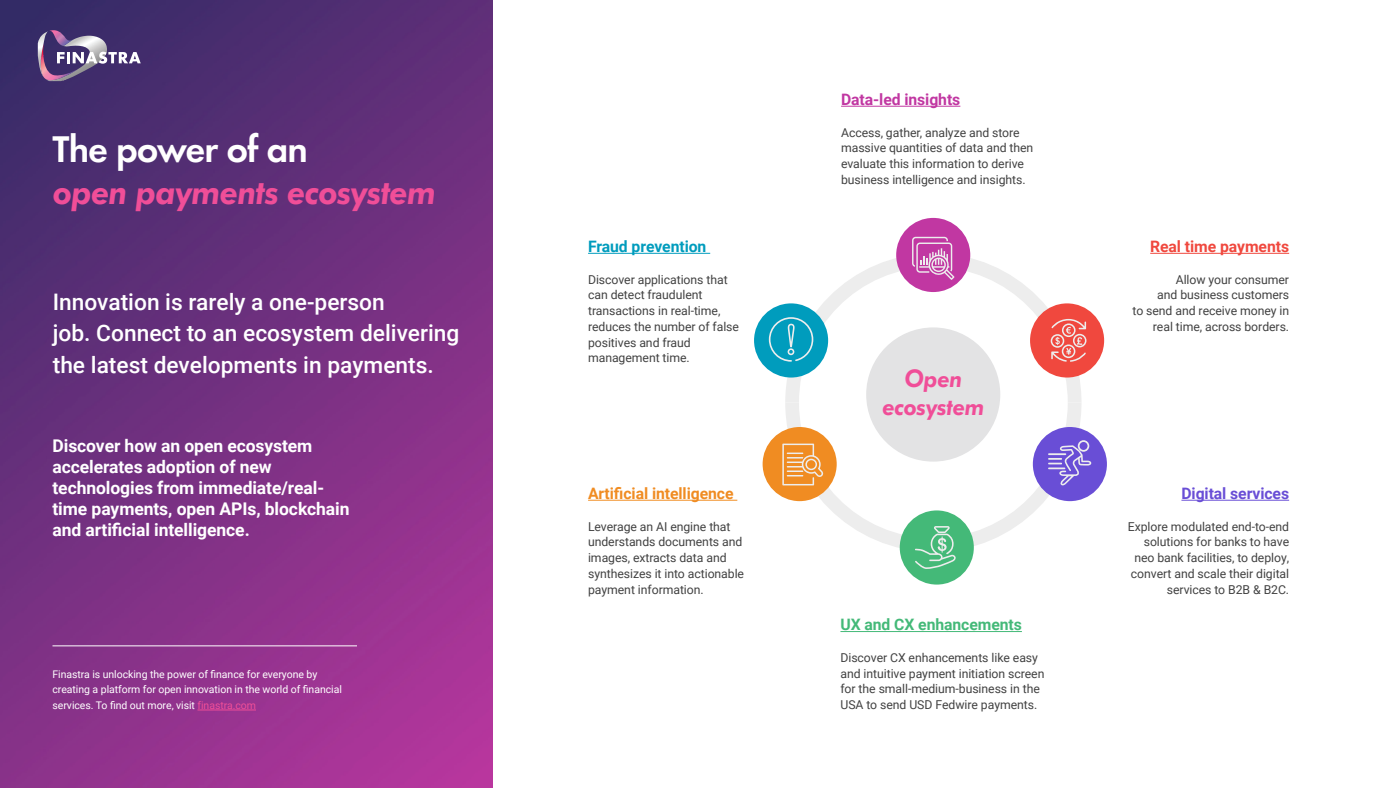
<style>
.page{position:relative;width:1400px;height:788px;background:#fff}
.page>*{position:absolute;margin:0;border:0;box-sizing:border-box;transform-origin:0 0}
.Infographic_Title{font:italic 600 38.5px "Futura EF";letter-spacing:-.025em;color:#f04e98}
.Infographic_Title-2{font:600 38.5px "Futura EFCE";letter-spacing:-.03em;color:#fff}
.Infographic_Title-3{font:italic 600 26.25px "Futura EF";letter-spacing:-.02em;color:#f04e98}
.Standard_first{font:500 22.75px/31.5px "Roboto";color:#fff}
.Graph__Statistics_de{font:700 17.5px/21px "Roboto";letter-spacing:-.005em;color:#fff}
.Icon__Title{font:700 15.75px "Roboto";letter-spacing:-.005em;color:#f08c22}
.Icon__Title-2{font:700 15.75px "Roboto";letter-spacing:-.005em;color:#44b978}
.Icon__Title-3{font:700 15.75px "Roboto";letter-spacing:-.005em;color:#c137a2}
.Icon__Title-4{font:700 15.75px "Roboto";letter-spacing:-.005em;color:#f0483e}
.Icon__Title-5{font:700 15.75px "Roboto";letter-spacing:-.005em;color:#009cbd}
.Icon__Title-6{font:700 15.75px "Roboto";letter-spacing:-.005em;color:#694ed6}
.Icon__Description{font:12.25px/15.8px "Roboto";letter-spacing:-.005em;color:#414141}
.t1{font:10.5px/15.8px "Roboto";letter-spacing:-.005em;color:#fff}
.s1{color:#f04e98}
</style>
<div class="page">
<img style="left:0;top:0;width:493px;height:788px">
<hr style="left:52px;top:645px;width:305px;height:1px;background:#fff">
<div style="left:1033px;top:427px;width:74px;height:74px;background:#694ed6;border-radius:50%"></div>
<div style="left:896px;top:218px;width:74px;height:74px;background:#c137a2;border-radius:50%"></div>
<div style="left:754px;top:303px;width:74px;height:74px;background:#009cbd;border-radius:50%"></div>
<div style="left:763px;top:427px;width:74px;height:74px;background:#f08c22;border-radius:50%"></div>
<div style="left:1030px;top:303px;width:74px;height:74px;background:#f0483e;border-radius:50%"></div>
<div style="left:900px;top:510px;width:74px;height:74px;background:#44b978;border-radius:50%"></div>
<svg style="left:769px;top:237px;width:322px;height:332px"></svg>
<hr style="left:588px;top:253px;width:122px;height:1px;background:#009cbd">
<hr style="left:841px;top:106px;width:119px;height:1px;background:#c137a2">
<hr style="left:840px;top:631px;width:182px;height:1px;background:#44b978">
<hr style="left:588px;top:500px;width:149px;height:1px;background:#f08c22">
<hr style="left:1150px;top:253px;width:139px;height:1px;background:#f0483e">
<hr style="left:1181px;top:500px;width:108px;height:1px;background:#694ed6">
<svg style="left:36px;top:29px;width:105px;height:55px;background:#6a5887"></svg>
<hr style="left:198px;top:709px;width:58px;height:1px;background:#f04e98">
<p class="Infographic_Title-2" style="left:52px;top:123px;width:257px">The power of an</p>
<p class="Infographic_Title" style="left:52px;top:168px;width:385px">open payments ecosystem</p>
<p class="Standard_first" style="left:53px;top:285px;width:408px">Innovation is rarely a one-person<br>job. Connect to an ecosystem delivering the latest developments in payments.</p>
<p class="Graph__Statistics_de" style="left:52px;top:434px;width:298px">Discover how an open ecosystem accelerates adoption of new technologies from immediate/real&shy;time payments, open APIs, blockchain and artificial intelligence.</p>
<p class="t1" style="left:52px;top:665px;width:291px">Finastra is unlocking the power of finance for everyone by creating a platform for open innovation in the world of financial services. To find out more, visit <span class="s1">finastra.com</span></p>
<p class="Icon__Title-5" style="left:588px;top:235px;width:120px">Fraud prevention</p>
<p class="Icon__Description" style="left:588px;top:271px;width:141px">Discover applications that can detect fraudulent</p>
<p class="Icon__Description" style="left:588px;top:302px;width:134px">transactions in real-time,</p>
<p class="Icon__Description" style="left:588px;top:318px;width:152px">reduces the number of false positives and fraud</p>
<p class="Icon__Description" style="left:588px;top:350px;width:103px">management time.</p>
<p class="Icon__Title" style="left:588px;top:482px;width:147px">Artificial intelligence</p>
<p class="Icon__Description" style="left:588px;top:518px;width:144px">Leverage an AI engine that</p>
<p class="Icon__Description" style="left:588px;top:533px;width:156px">understands documents and</p>
<p class="Icon__Description" style="left:588px;top:549px;width:140px">images, extracts data and</p>
<p class="Icon__Description" style="left:588px;top:565px;width:158px">synthesizes it into actionable</p>
<p class="Icon__Description" style="left:588px;top:581px;width:117px">payment information.</p>
<p class="Icon__Title-3" style="left:841px;top:88px;width:121px">Data-led insights</p>
<p class="Icon__Description" style="left:841px;top:124px;width:194px">Access, gather, analyze and store massive quantities of data and then evaluate this information to derive business intelligence and insights.</p>
<p class="Infographic_Title-3" style="left:904px;top:362px;width:60px">Open</p>
<p class="Infographic_Title-3" style="left:882px;top:390px;width:104px">ecosystem</p>
<p class="Icon__Title-2" style="left:840px;top:613px;width:183px">UX and CX enhancements</p>
<p class="Icon__Description" style="left:840px;top:649px;width:206px">Discover CX enhancements like easy and intuitive payment initiation screen for the small-medium-business in the USA to send USD Fedwire payments.</p>
<p class="Icon__Title-4" style="left:1150px;top:235px;width:140px">Real time payments</p>
<p class="Icon__Description" style="left:1176px;top:271px;width:115px">Allow your consumer</p>
<p class="Icon__Description" style="left:1157px;top:287px;width:133px">and business customers</p>
<p class="Icon__Description" style="left:1133px;top:302px;width:158px;text-align:right">to send and receive money in real time, across borders.</p>
<p class="Icon__Title-6" style="left:1181px;top:482px;width:109px">Digital services</p>
<p class="Icon__Description" style="left:1128px;top:518px;width:163px;text-align:right">Explore modulated end-to-end solutions for banks to have neo bank facilities, to deploy, convert and scale their digital services to B2B &amp; B2C.</p>
</div>
